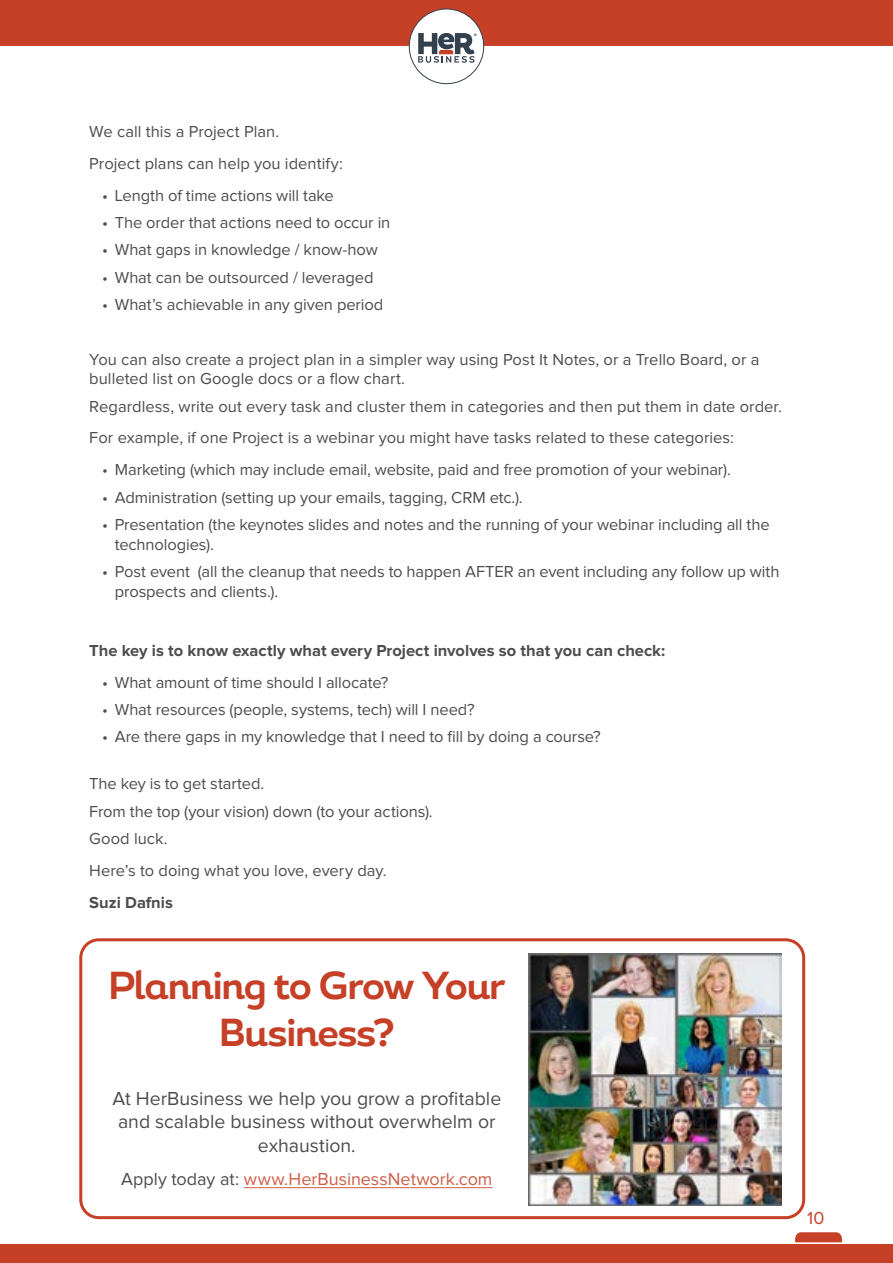
<style>
.page{position:relative;width:893px;height:1263px;background:#fff}
.page>*{position:absolute;margin:0;border:0;box-sizing:border-box;transform-origin:0 0}
.t1{font:700 39px/46.8px "Magallanes";letter-spacing:-.035em;color:#c54027;text-align:center}
.t2{font:19.5px/23.4px "Proxima Nova";color:#4d4d4f;text-align:center}
.t3{font:18px "Proxima Nova";color:#ce5d47}
.t4{font:18px "Proxima Nova";color:#c54027}
.t5{font:16.5px/19.8px "Proxima Nova";letter-spacing:-.005em;color:#4d4d4f}
.t6{font:700 16.5px "Proxima Nova";color:#4d4d4f}
.s1{color:#4d4d4f}
</style>
<div class="page">
<div style="left:0;top:0;width:893px;height:46px;background:#c54027"></div>
<svg style="left:795px;top:1232px;width:47px;height:10px"></svg>
<div style="left:0;top:1244px;width:893px;height:19px;background:#c54027"></div>
<div style="left:409px;top:9px;width:75px;height:75px;background:#fff;border-radius:50%"></div>
<svg style="left:418px;top:33px;width:59px;height:30px"></svg>
<div style="left:409px;top:9px;width:75px;height:75px;border:1px solid #33414e;border-radius:50%"></div>
<div style="left:79px;top:938px;width:726px;height:281px;border:3px solid #c54027;border-radius:18px"></div>
<hr style="left:244px;top:1187px;width:248px;height:1px;background:#ce5d47">
<img style="left:529px;top:953px;width:252px;height:253px">
<p class="t5" style="left:89px;top:116px;width:255px;line-height:31.8px">We call this a Project Plan.<br>Project plans can help you identify:</p>
<p class="t5" style="left:102px;top:186px;width:233px">• Length of time actions will take</p>
<p class="t5" style="left:102px;top:213px;width:290px">• The order that actions need to occur in</p>
<p class="t5" style="left:102px;top:241px;width:277px">• What gaps in knowledge / know-how</p>
<p class="t5" style="left:102px;top:268px;width:273px">• What can be outsourced / leveraged</p>
<p class="t5" style="left:102px;top:295px;width:283px">• What’s achievable in any given period</p>
<p class="t5" style="left:89px;top:350px;width:672px">You can also create a project plan in a simpler way using Post It Notes, or a Trello Board, or a bulleted list on Google docs or a flow chart.</p>
<p class="t5" style="left:89px;top:391px;width:694px;line-height:31.8px">Regardless, write out every task and cluster them in categories and then put them in date order.<br>For example, if one Project is a webinar you might have tasks related to these categories:</p>
<p class="t5" style="left:102px;top:461px;width:630px">• Marketing (which may include email, website, paid and free promotion of your webinar).</p>
<p class="t5" style="left:102px;top:488px;width:422px">• Administration (setting up your emails, tagging, CRM etc.).</p>
<p class="t5" style="left:115px;top:515px;width:656px;text-indent:-13px">• Presentation (the keynotes slides and notes and the running of your webinar including all the technologies).</p>
<p class="t5" style="left:115px;top:562px;width:666px;text-indent:-13px">• Post event (all the cleanup that needs to happen AFTER an event including any follow up with prospects and clients.).</p>
<p class="t6" style="left:89px;top:643px;width:577px">The key is to know exactly what every Project involves so that you can check:</p>
<p class="t5" style="left:102px;top:673px;width:288px">• What amount of time should I allocate?</p>
<p class="t5" style="left:102px;top:700px;width:374px">• What resources (people, systems, tech) will I need?</p>
<p class="t5" style="left:102px;top:728px;width:500px">• Are there gaps in my knowledge that I need to fill by doing a course?</p>
<p class="t5" style="left:89px;top:771px;width:345px;line-height:27.3px">The key is to get started.<br>From the top (your vision) down (to your actions).<br>Good luck.</p>
<p class="t5" style="left:89px;top:861px;width:299px">Here’s to doing what you love, every day.</p>
<p class="t6" style="left:89px;top:895px;width:85px">Suzi Dafnis</p>
<h1 class="t1" style="left:108px;top:963px;width:399px">Planning to Grow Your<br>Business?</h1>
<p class="t2" style="left:112px;top:1087px;width:390px">At HerBusiness we help you grow a profitable and scalable business without overwhelm or exhaustion.</p>
<p class="t3" style="left:121px;top:1171px;width:373px"><span class="s1">Apply today at:</span> www.HerBusinessNetwork.com</p>
<p class="t4" style="left:807px;top:1209px;width:19px">10</p>
</div>
